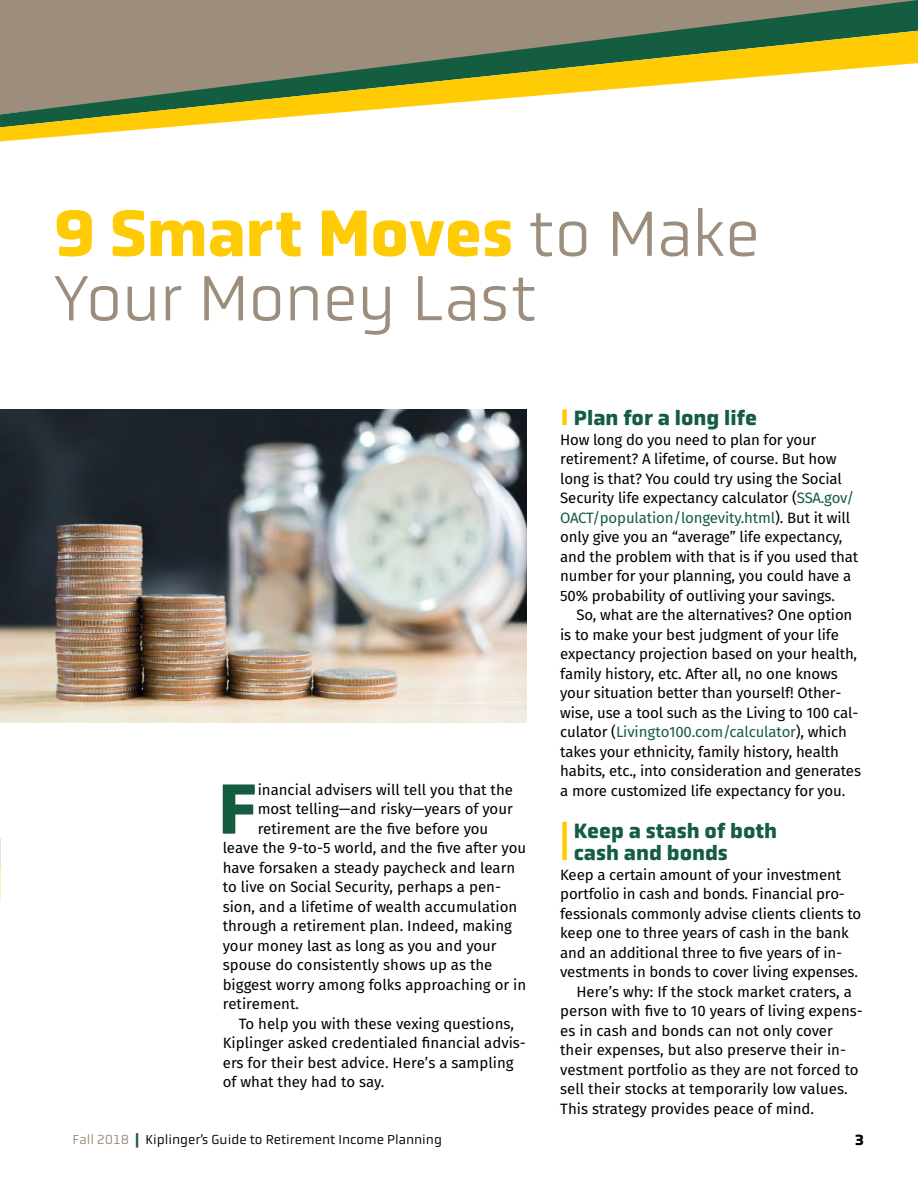
<style>
.page{position:relative;width:918px;height:1188px;background:#fff}
.page>*{position:absolute;margin:0;border:0;box-sizing:border-box;transform-origin:0 0}
.t1{font:700 72px "Obvia";color:#155d41}
.t2{font:300 66px/64.5px "Obvia";letter-spacing:-.02em;color:#9c8d7d}
.t3{font:700 21px/22.5px "Obvia";color:#155d41}
.t4{font:15px/19.5px "Fira Sans";letter-spacing:-.01em;color:#000}
.t5{font:700 15px "Obvia";color:#000}
.t6{font:13.5px "Obvia";color:#000}
.s1{font-weight:700;color:#ffcb05}
.s2{color:#155d41}
.s3{color:#9c8d7d}
.s4{font-weight:900;color:#155d41}
</style>
<div class="page">
<div style="left:562px;top:409px;width:5px;height:16px;background:#ffcb05"></div>
<div style="left:562px;top:822px;width:5px;height:38px;background:#ffcb05"></div>
<svg style="left:0;top:0;width:918px;height:31px;background:#898674"></svg>
<svg style="left:0;top:31px;width:918px;height:110px"></svg>
<img style="left:0;top:409px;width:526px;height:314px">
<h2 class="t2" style="left:54px;top:201px;width:708px"><span class="s1">9 Smart Moves</span> to Make<br>Your Money Last</h2>
<h1 class="t1" style="left:218px;top:765px;width:41px">F</h1>
<p class="t4" style="left:258px;top:780px;width:257px">inancial advisers will tell you that the</p>
<p class="t4" style="left:258px;top:799px;width:257px">most telling—and risky—years of your</p>
<p class="t4" style="left:258px;top:819px;width:232px">retirement are the five before you</p>
<p class="t4" style="left:223px;top:838px;width:305px">leave the 9-to-5 world, and the five after you</p>
<p class="t4" style="left:223px;top:858px;width:294px">have forsaken a steady paycheck and learn</p>
<p class="t4" style="left:223px;top:877px;width:280px">to live on Social Security, perhaps a pen-</p>
<p class="t4" style="left:223px;top:897px;width:296px">sion, and a lifetime of wealth accumulation</p>
<p class="t4" style="left:223px;top:916px;width:291px">through a retirement plan. Indeed, making</p>
<p class="t4" style="left:223px;top:936px;width:276px">your money last as long as you and your</p>
<p class="t4" style="left:223px;top:955px;width:271px">spouse do consistently shows up as the</p>
<p class="t4" style="left:223px;top:975px;width:305px">biggest worry among folks approaching or in</p>
<p class="t4" style="left:223px;top:994px;width:78px">retirement.</p>
<p class="t4" style="left:239px;top:1014px;width:277px">To help you with these vexing questions,</p>
<p class="t4" style="left:223px;top:1033px;width:305px">Kiplinger asked credentialed financial advis-</p>
<p class="t4" style="left:223px;top:1053px;width:292px">ers for their best advice. Here’s a sampling</p>
<p class="t4" style="left:223px;top:1072px;width:163px">of what they had to say.</p>
<h3 class="t3" style="left:574px;top:407px;width:185px">Plan for a long life</h3>
<p class="t4" style="left:560px;top:430px;width:299px">How long do you need to plan for your retirement? A lifetime, of course. But how long is that? You could try using the Social Security life expectancy calculator (<span class="s2">SSA.gov/ OACT/population/longevity.html</span>). But it will only give you an “average” life expectancy, and the problem with that is if you used that number for your planning, you could have a 50% probability of outliving your savings.</p>
<p class="t4" style="left:560px;top:605px;width:302px;text-indent:16px">So, what are the alternatives? One option is to make your best judgment of your life expectancy projection based on your health, family history, etc. After all, no one knows your situation better than yourself! Other&shy;wise, use a tool such as the Living to 100 cal&shy;culator (<span class="s2">Livingto100.com/calculator</span>), which takes your ethnicity, family history, health habits, etc., into consideration and generates a more customized life expectancy for you.</p>
<h3 class="t3" style="left:574px;top:819px;width:205px">Keep a stash of both cash and bonds</h3>
<p class="t4" style="left:560px;top:865px;width:282px">Keep a certain amount of your investment</p>
<p class="t4" style="left:560px;top:884px;width:286px">portfolio in cash and bonds. Financial pro-</p>
<p class="t4" style="left:560px;top:904px;width:303px">fessionals commonly advise clients clients to</p>
<p class="t4" style="left:560px;top:923px;width:290px">keep one to three years of cash in the bank</p>
<p class="t4" style="left:560px;top:943px;width:283px">and an additional three to five years of in-</p>
<p class="t4" style="left:560px;top:962px;width:299px">vestments in bonds to cover living expenses.</p>
<p class="t4" style="left:576px;top:982px;width:277px">Here’s why: If the stock market craters, a</p>
<p class="t4" style="left:560px;top:1001px;width:304px">person with five to 10 years of living expens-</p>
<p class="t4" style="left:560px;top:1021px;width:274px">es in cash and bonds can not only cover</p>
<p class="t4" style="left:560px;top:1040px;width:287px">their expenses, but also preserve their in-</p>
<p class="t4" style="left:560px;top:1060px;width:300px">vestment portfolio as they are not forced to</p>
<p class="t4" style="left:560px;top:1079px;width:289px">sell their stocks at temporarily low values.</p>
<p class="t4" style="left:560px;top:1099px;width:255px">This strategy provides peace of mind.</p>
<p class="t6" style="left:73px;top:1132px;width:371px"><span class="s3">Fall 2018</span> <span class="s4">|</span> Kiplinger’s Guide to Retirement Income Planning</p>
<p class="t5" style="left:855px;top:1131px;width:10px">3</p>
</div>
